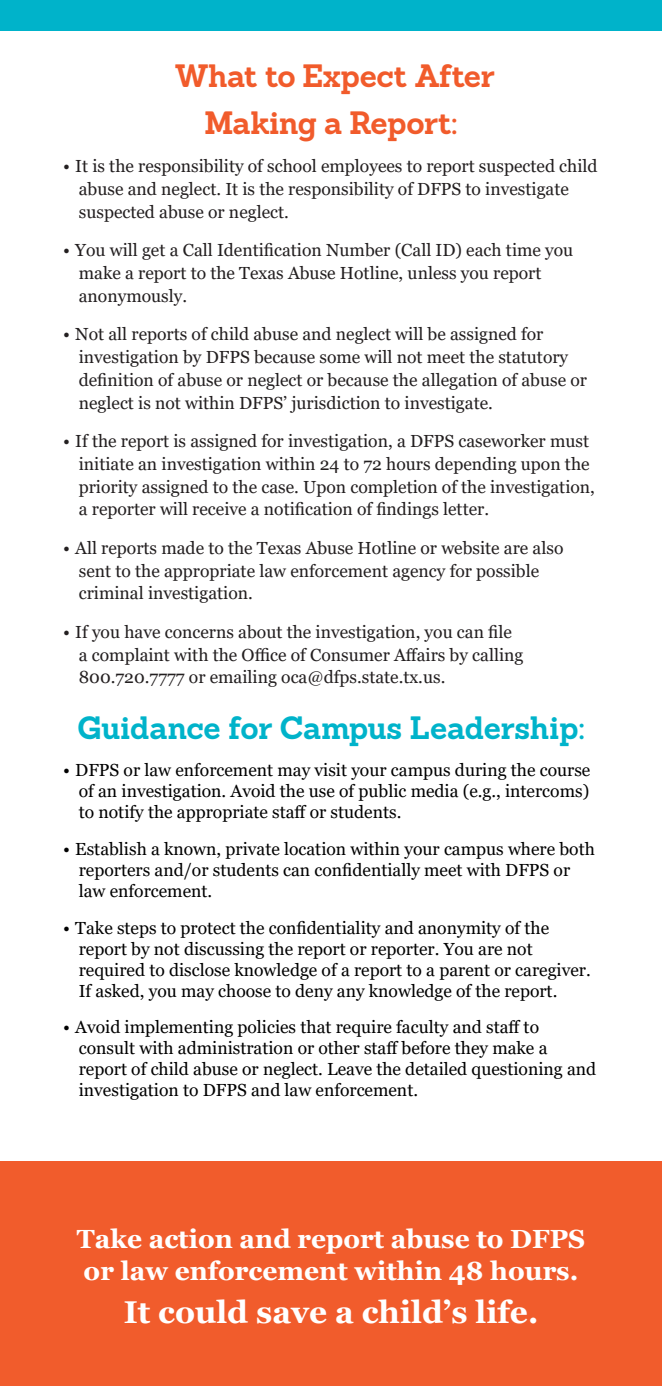
<style>
.page{position:relative;width:662px;height:1386px;background:#fff}
.page>*{position:absolute;margin:0;border:0;box-sizing:border-box;transform-origin:0 0}
.t1{font:700 31.5px/47.2px "Sanchez";letter-spacing:-.015em;color:#f15b2b;text-align:center}
.t2{font:700 31.5px "Sanchez";letter-spacing:-.005em;color:#00b3ca}
.t3{font:700 31.5px "Georgia";color:#fff}
.t4{font:700 26.25px/31.5px "Georgia";color:#fff}
.t5{font:17.5px/22.8px "Georgia";color:#231f20}
.t6{font:17.5px/21px "Georgia";color:#000}
</style>
<div class="page">
<div style="left:0;top:0;width:662px;height:30px;background:#00b3ca"></div>
<div style="left:0;top:1162px;width:662px;height:224px;background:#f15c2c"></div>
<h2 class="t1" style="left:174px;top:52px;width:321px">What to Expect After<br>Making a Report:</h2>
<p class="t5" style="left:79px;top:155px;width:520px;text-indent:-16px">• It is the responsibility of school employees to report suspected child abuse and neglect. It is the responsibility of DFPS to investigate suspected abuse or neglect.</p>
<p class="t5" style="left:79px;top:239px;width:496px;text-indent:-16px">• You will get a Call Identification Number (Call ID) each time you make a report to the Texas Abuse Hotline, unless you report anonymously.</p>
<p class="t5" style="left:79px;top:323px;width:509px;text-indent:-16px">• Not all reports of child abuse and neglect will be assigned for investigation by DFPS because some will not meet the statutory definition of abuse or neglect or because the allegation of abuse or neglect is not within DFPS’ jurisdiction to investigate.</p>
<p class="t5" style="left:79px;top:430px;width:517px;text-indent:-16px">• If the report is assigned for investigation, a DFPS caseworker must initiate an investigation within 24 to 72 hours depending upon the priority assigned to the case. Upon completion of the investigation, a reporter will receive a notification of findings letter.</p>
<p class="t5" style="left:79px;top:537px;width:486px;text-indent:-16px">• All reports made to the Texas Abuse Hotline or website are also sent to the appropriate law enforcement agency for possible criminal investigation.</p>
<p class="t5" style="left:79px;top:621px;width:446px;text-indent:-16px">• If you have concerns about the investigation, you can file a complaint with the Office of Consumer Affairs by calling<br>800.720.7777 or emailing oca@dfps.state.tx.us.</p>
<h2 class="t2" style="left:77px;top:706px;width:508px">Guidance for Campus Leadership:</h2>
<p class="t6" style="left:79px;top:760px;width:513px;text-align:justify;text-indent:-16px">• DFPS or law enforcement may visit your campus during the course of an investigation. Avoid the use of public media (e.g., intercoms) to notify the appropriate staff or students.</p>
<p class="t6" style="left:63px;top:839px;width:533px">• Establish a known, private location within your campus where both</p>
<p class="t6" style="left:79px;top:860px;width:493px">reporters and/or students can confidentially meet with DFPS or</p>
<p class="t6" style="left:79px;top:881px;width:135px">law enforcement.</p>
<p class="t6" style="left:79px;top:917px;width:513px;text-indent:-16px">• Take steps to protect the confidentiality and anonymity of the report by not discussing the report or reporter. You are not required to disclose knowledge of a report to a parent or caregiver.<br>If asked, you may choose to deny any knowledge of the report.</p>
<p class="t6" style="left:79px;top:1017px;width:519px;text-indent:-16px">• Avoid implementing policies that require faculty and staff to consult with administration or other staff before they make a report of child abuse or neglect. Leave the detailed questioning and investigation to DFPS and law enforcement.</p>
<p class="t4" style="left:77px;top:1223px;width:510px">Take action and report abuse to DFPS or law enforcement within 48 hours.</p>
<p class="t3" style="left:124px;top:1292px;width:416px">It could save a child’s life.</p>
</div>
